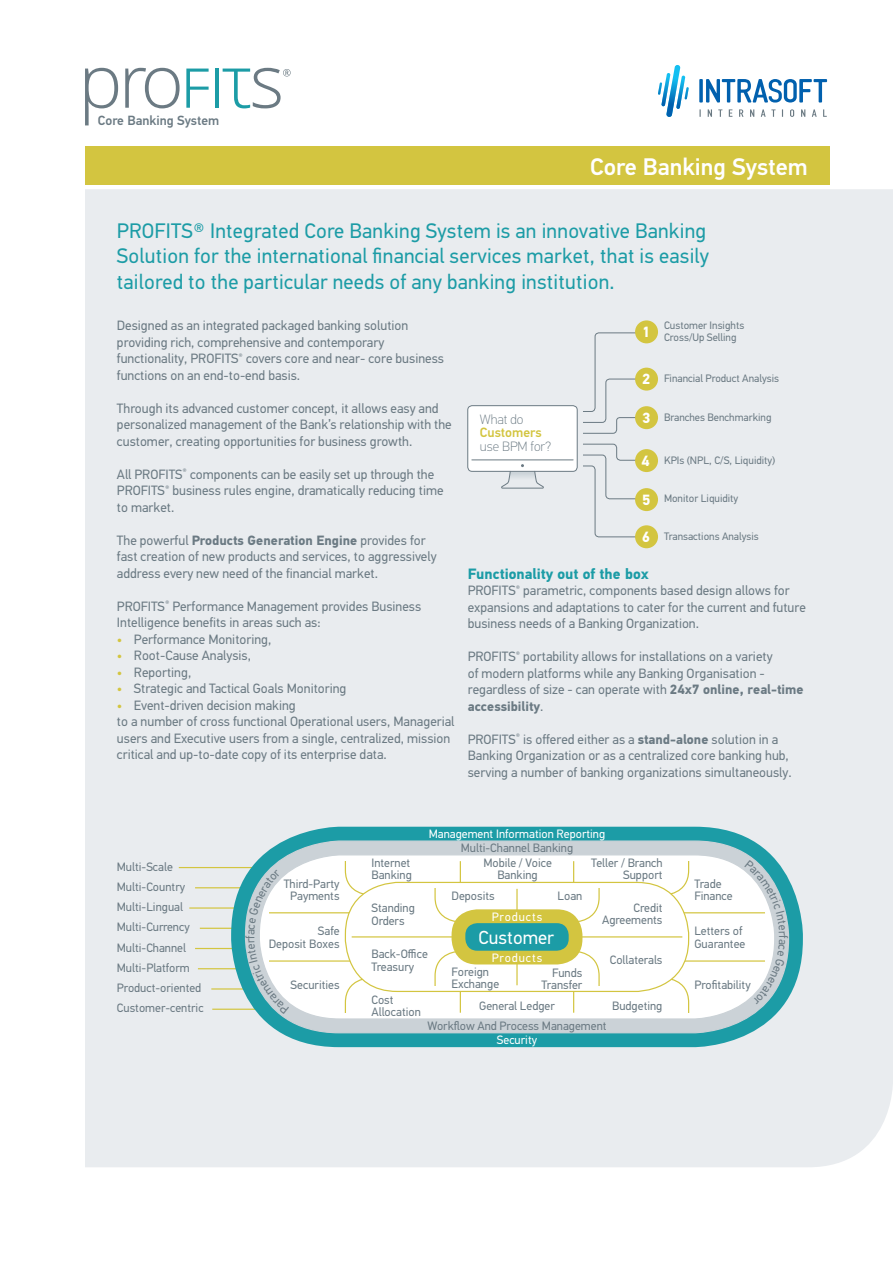
<style>
.page{position:relative;width:893px;height:1263px;background:#fff}
.page>*{position:absolute;margin:0;border:0;box-sizing:border-box;transform-origin:0 0}
.t1{font:500 24px "PF Din Text Pro";color:#fff}
.t2{font:21px/25.5px "PF Din Text Pro";letter-spacing:.01em;color:#1c9ca6}
.t3{font:18.9px "PF Din Text Pro";color:#fff}
.t4{font:700 15px "PF Din Text Pro";color:#1c9ca6}
.t5{font:700 14.85px "PF Din Text Pro";color:#fff}
.t6{font:13.5px/16.5px "PF Din Text Pro";color:#6b7a83}
.t7{font:100 13.5px "PF Din Text Pro";color:#6b7a83}
.t8{font:500 13.5px "PF Din Text Pro";color:#d3c540}
.t9{font:500 13.35px "PF Din Text Pro";color:#6b7a83}
.t10{font:12.15px/12.1px "PF Din Text Pro";color:#6b7a83}
.t11{font:12.15px "PF Din Text Pro";color:#fff}
.t12{font:12.15px "PF Din Text Pro";letter-spacing:.075em;color:#fff}
.t13{font:10.8px/12.1px "PF Din Text Pro";color:#6b7a83}
.s1{font-weight:700}
.s2{color:#d3c540}
</style>
<div class="page">
<div style="left:85px;top:189px;width:808px;height:978px;background:#e9ecef"></div>
<div style="left:85px;top:147px;width:744px;height:38px;background:#d3c540"></div>
<svg style="left:85px;top:68px;width:33px;height:57px"></svg>
<svg style="left:125px;top:68px;width:55px;height:40px"></svg>
<svg style="left:186px;top:69px;width:23px;height:39px"></svg>
<hr style="left:187px;top:87px;width:22px;height:3px;background:#1c9ca6">
<hr style="left:215px;top:69px;width:3px;height:39px;background:#1c9ca6">
<svg style="left:223px;top:68px;width:68px;height:40px"></svg>
<hr style="left:179px;top:867px;width:76px;height:1px;background:#d3c540">
<hr style="left:195px;top:887px;width:52px;height:1px;background:#d3c540">
<hr style="left:189px;top:907px;width:52px;height:2px;background:#d3c540">
<hr style="left:200px;top:928px;width:41px;height:1px;background:#d3c540">
<hr style="left:195px;top:948px;width:43px;height:1px;background:#d3c540">
<hr style="left:198px;top:968px;width:43px;height:1px;background:#d3c540">
<hr style="left:211px;top:988px;width:41px;height:1px;background:#d3c540">
<hr style="left:212px;top:1008px;width:52px;height:2px;background:#d3c540">
<div style="left:231px;top:827px;width:572px;height:220px;background:#1c9ca6;border-radius:108px"></div>
<div style="left:246px;top:841px;width:542px;height:192px;background:#cbd2d7;border-radius:94px"></div>
<div style="left:259px;top:855px;width:516px;height:164px;background:#fff;border-radius:80px"></div>
<hr style="left:460px;top:861px;width:1px;height:152px;background:#d3c540">
<hr style="left:269px;top:960px;width:496px;height:2px;background:#d3c540">
<hr style="left:573px;top:861px;width:1px;height:152px;background:#d3c540">
<hr style="left:269px;top:912px;width:496px;height:1px;background:#d3c540">
<svg style="left:344px;top:861px;width:57px;height:35px"></svg>
<svg style="left:344px;top:977px;width:46px;height:36px"></svg>
<svg style="left:633px;top:861px;width:57px;height:35px"></svg>
<svg style="left:644px;top:977px;width:46px;height:36px"></svg>
<div style="left:345px;top:882px;width:344px;height:109px;background:#fff;border-radius:52px"></div>
<div style="left:345px;top:882px;width:344px;height:110px;border:1px solid #d3c540;border-radius:52px"></div>
<hr style="left:516px;top:889px;width:2px;height:96px;background:#d3c540">
<hr style="left:352px;top:936px;width:330px;height:1px;background:#d3c540">
<svg style="left:562px;top:889px;width:38px;height:34px"></svg>
<svg style="left:543px;top:950px;width:57px;height:35px"></svg>
<svg style="left:434px;top:889px;width:35px;height:34px"></svg>
<svg style="left:434px;top:950px;width:57px;height:35px"></svg>
<div style="left:452px;top:909px;width:130px;height:55px;background:#d3c540;border-radius:26px"></div>
<div style="left:465px;top:923px;width:104px;height:28px;background:#1c9ca6;border-radius:12px"></div>
<svg style="left:582px;top:332px;width:71px;height:102px;background:#e3e6e9"></svg>
<svg style="left:582px;top:443px;width:71px;height:94px;background:#e3e6e9"></svg>
<div style="left:635px;top:320px;width:23px;height:23px;background:#d3c540;border-radius:50%"></div>
<div style="left:635px;top:368px;width:23px;height:23px;background:#d3c540;border-radius:50%"></div>
<div style="left:635px;top:406px;width:23px;height:23px;background:#d3c540;border-radius:50%"></div>
<div style="left:635px;top:449px;width:23px;height:23px;background:#d3c540;border-radius:50%"></div>
<div style="left:635px;top:488px;width:23px;height:23px;background:#d3c540;border-radius:50%"></div>
<div style="left:635px;top:525px;width:23px;height:23px;background:#d3c540;border-radius:50%"></div>
<div style="left:468px;top:406px;width:109px;height:65px;background:#fff;border-radius:4px"></div>
<div style="left:467px;top:405px;width:111px;height:67px;border:1px solid #6b7a83;border-radius:4px"></div>
<hr style="left:472px;top:459px;width:101px;height:1px;background:#6b7a83">
<svg style="left:500px;top:464px;width:44px;height:25px"></svg>
<svg style="left:658px;top:65px;width:31px;height:52px"></svg>
<svg style="left:699px;top:79px;width:128px;height:24px"></svg>
<svg style="left:699px;top:109px;width:128px;height:8px"></svg>
<svg style="left:245px;top:869px;width:44px;height:145px"></svg>
<svg style="left:744px;top:860px;width:44px;height:145px"></svg>
<p class="t9" style="left:98px;top:113px;width:123px">Core Banking System</p>
<h1 class="t1" style="left:590px;top:152px;width:219px">Core Banking System</h1>
<h2 class="t2" style="left:117px;top:218px;width:594px">PROFITS® Integrated Core Banking System is an innovative Banking<br>Solution for the international financial services market, that is easily tailored to the particular needs of any banking institution.</h2>
<p class="t6" style="left:117px;top:317px;width:329px">Designed as an integrated packaged banking solution providing rich, comprehensive and contemporary functionality, PROFITS<sup>®</sup> covers core and near- core business functions on an end-to-end basis.</p>
<p class="t6" style="left:117px;top:400px;width:336px">Through its advanced customer concept, it allows easy and personalized management of the Bank’s relationship with the customer, creating opportunities for business growth.</p>
<p class="t6" style="left:117px;top:466px;width:328px">All PROFITS<sup>®</sup> components can be easily set up through the<br>PROFITS<sup>®</sup> business rules engine, dramatically reducing time to market.</p>
<p class="t6" style="left:117px;top:532px;width:321px">The powerful <span class="s1">Products Generation Engine</span> provides for fast creation of new products and services, to aggressively address every new need of the financial market.</p>
<p class="t6" style="left:117px;top:598px;width:306px">PROFITS<sup>®</sup> Performance Management provides Business<br>Intelligence benefits in areas such as:</p>
<p class="t6" style="left:117px;top:631px;width:156px"><span class="s2">•</span> Performance Monitoring,</p>
<p class="t6" style="left:117px;top:647px;width:136px"><span class="s2">•</span> Root-Cause Analysis,</p>
<p class="t6" style="left:117px;top:664px;width:76px"><span class="s2">•</span> Reporting,</p>
<p class="t6" style="left:117px;top:680px;width:231px"><span class="s2">•</span> Strategic and Tactical Goals Monitoring</p>
<p class="t6" style="left:117px;top:697px;width:339px"><span class="s2">•</span> Event-driven decision making<br>to a number of cross functional Operational users, Managerial users and Executive users from a single, centralized, mission critical and up-to-date copy of its enterprise data.</p>
<p class="t7" style="left:480px;top:411px;width:45px">What do</p>
<p class="t8" style="left:480px;top:424px;width:63px">Customers</p>
<p class="t7" style="left:480px;top:438px;width:73px">use BPM for?</p>
<p class="t5" style="left:642px;top:323px;width:10px">1</p>
<p class="t5" style="left:642px;top:370px;width:10px">2</p>
<p class="t5" style="left:642px;top:409px;width:10px">3</p>
<p class="t5" style="left:642px;top:452px;width:10px">4</p>
<p class="t5" style="left:642px;top:490px;width:10px">5</p>
<p class="t5" style="left:642px;top:528px;width:10px">6</p>
<p class="t13" style="left:664px;top:319px;width:82px">Customer Insights<br>Cross/Up Selling</p>
<p class="t13" style="left:664px;top:373px;width:117px">Financial Product Analysis</p>
<p class="t13" style="left:664px;top:411px;width:109px">Branches Benchmarking</p>
<p class="t13" style="left:664px;top:454px;width:113px">KPIs (NPL, C/S, Liquidity)</p>
<p class="t13" style="left:664px;top:492px;width:76px">Monitor Liquidity</p>
<p class="t13" style="left:664px;top:530px;width:96px">Transactions Analysis</p>
<p class="t4" style="left:468px;top:564px;width:183px">Functionality out of the box</p>
<p class="t6" style="left:468px;top:582px;width:340px">PROFITS<sup>®</sup> parametric, components based design allows for expansions and adaptations to cater for the current and future business needs of a Banking Organization.</p>
<p class="t6" style="left:468px;top:648px;width:337px">PROFITS<sup>®</sup> portability allows for installations on a variety<br>of modern platforms while any Banking Organisation - regardless of size - can operate with <span class="s1">24x7 online, real-time accessibility</span>.</p>
<p class="t6" style="left:468px;top:731px;width:325px">PROFITS<sup>®</sup> is offered either as a <span class="s1">stand-alone</span> solution in a<br>Banking Organization or as a centralized core banking hub, serving a number of banking organizations simultaneously.</p>
<p class="t10" style="left:117px;top:856px;width:88px;line-height:20.2px">Multi-Scale<br>Multi-Country<br>Multi-Lingual<br>Multi-Currency<br>Multi-Channel<br>Multi-Platform<br>Product-oriented<br>Customer-centric</p>
<p class="t10" style="left:284px;top:878px;width:57px;text-align:center">Third-Party<br>Payments</p>
<p class="t10" style="left:269px;top:925px;width:72px;text-align:right">Safe<br>Deposit Boxes</p>
<p class="t10" style="left:291px;top:979px;width:50px">Securities</p>
<p class="t11" style="left:429px;top:827px;width:178px">Management Information Reporting</p>
<p class="t10" style="left:461px;top:842px;width:114px">Multi-Channel Banking</p>
<p class="t10" style="left:371px;top:856px;width:42px">Internet<br>Banking</p>
<p class="t10" style="left:591px;top:856px;width:73px;text-align:right">Teller / Branch<br>Support</p>
<p class="t10" style="left:557px;top:890px;width:26px">Loan</p>
<p class="t10" style="left:602px;top:902px;width:62px;text-align:right">Credit<br>Agreements</p>
<p class="t10" style="left:610px;top:954px;width:54px">Collaterals</p>
<p class="t10" style="left:542px;top:966px;width:42px;text-align:right">Funds<br>Transfer</p>
<p class="t10" style="left:483px;top:856px;width:70px;text-align:center">Mobile / Voice<br>Banking</p>
<p class="t10" style="left:451px;top:890px;width:45px">Deposits</p>
<p class="t10" style="left:371px;top:902px;width:45px">Standing<br>Orders</p>
<p class="t12" style="left:492px;top:909px;width:52px">Products</p>
<p class="t12" style="left:492px;top:951px;width:52px">Products</p>
<h3 class="t3" style="left:479px;top:926px;width:77px">Customer</h3>
<p class="t10" style="left:371px;top:948px;width:58px">Back-Office<br>Treasury</p>
<p class="t10" style="left:451px;top:966px;width:49px">Foreign<br>Exchange</p>
<p class="t10" style="left:371px;top:994px;width:51px">Cost<br>Allocation</p>
<p class="t10" style="left:479px;top:1000px;width:77px">General Ledger</p>
<p class="t10" style="left:612px;top:999px;width:52px">Budgeting</p>
<p class="t10" style="left:427px;top:1020px;width:181px">Workflow And Process Management</p>
<p class="t11" style="left:497px;top:1032px;width:42px">Security</p>
<p class="t10" style="left:694px;top:878px;width:40px">Trade<br>Finance</p>
<p class="t10" style="left:694px;top:925px;width:52px">Letters of<br>Guarantee</p>
<p class="t10" style="left:694px;top:979px;width:58px">Profitability</p>
</div>
